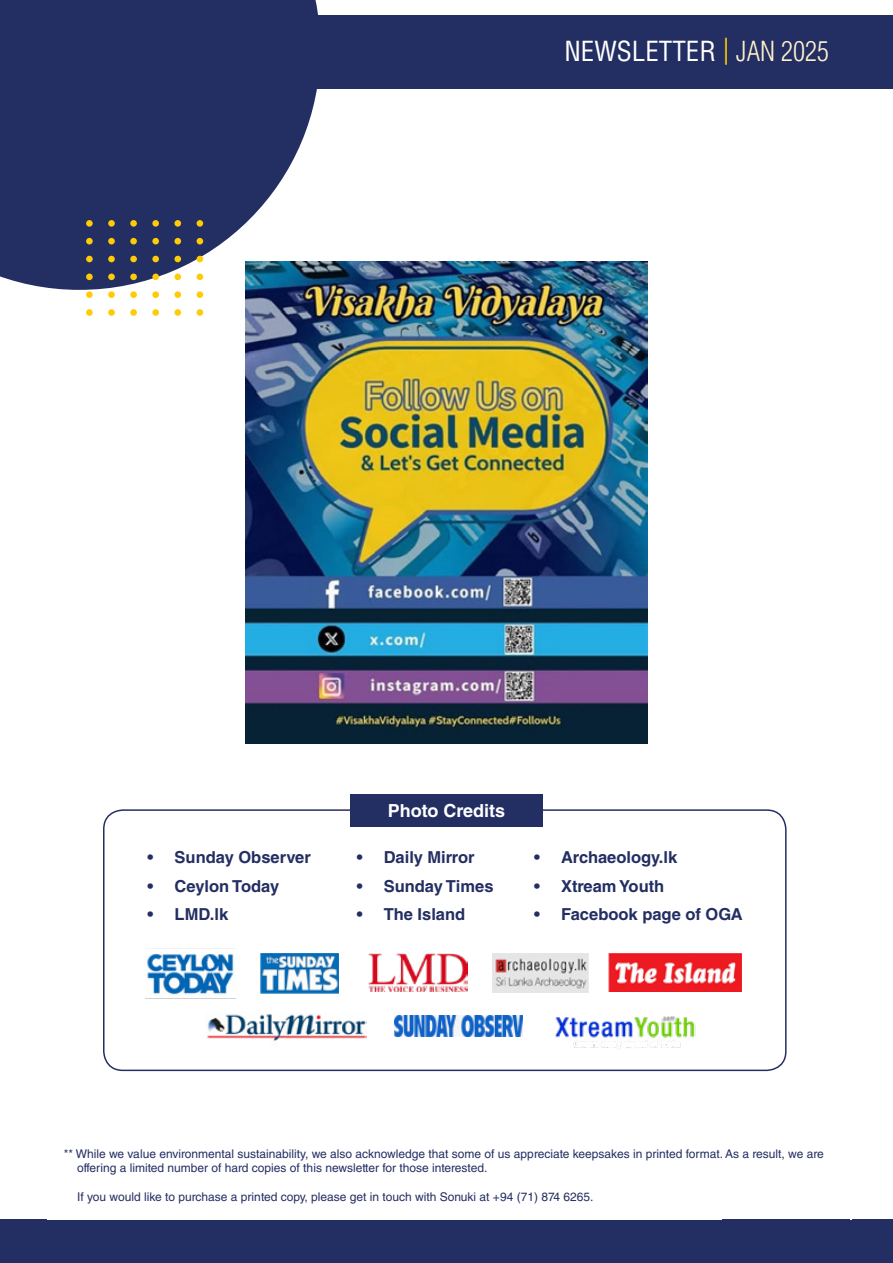
<style>
.page{position:relative;width:893px;height:1263px;background:#fff}
.page>*{position:absolute;margin:0;border:0;box-sizing:border-box;transform-origin:0 0}
.t1{font:condensed 27px "Helvetica LT Std";color:#fff}
.t2{font:700 18px "Helvetica LT Std";color:#fff}
.t3{font:700 16.5px "Helvetica LT Std";color:#232e62}
.t4{font:12px/14.4px "Helvetica LT Std";color:#232e62}
.s1{color:#ffcb05}
.s2{font-weight:300;color:#fff1d0}
</style>
<div class="page">
<svg style="left:0;top:0;width:320px;height:290px;fill:#232e62"></svg>
<div style="left:86px;top:309px;width:7px;height:7px;background:#ffcb05;border-radius:50%"></div>
<svg style="left:108px;top:309px;width:7px;height:7px"></svg>
<div style="left:130px;top:309px;width:7px;height:7px;background:#ffcb05;border-radius:50%"></div>
<div style="left:152px;top:309px;width:7px;height:7px;background:#ffcb05;border-radius:50%"></div>
<div style="left:174px;top:309px;width:7px;height:7px;background:#ffcb05;border-radius:50%"></div>
<div style="left:197px;top:309px;width:6px;height:7px;background:#ffcb05;border-radius:50%"></div>
<div style="left:86px;top:291px;width:7px;height:7px;background:#ffcb05;border-radius:50%"></div>
<div style="left:108px;top:291px;width:7px;height:7px;background:#ffcb05;border-radius:50%"></div>
<div style="left:130px;top:291px;width:7px;height:7px;background:#ffcb05;border-radius:50%"></div>
<div style="left:152px;top:291px;width:7px;height:7px;background:#ffcb05;border-radius:50%"></div>
<div style="left:174px;top:291px;width:7px;height:7px;background:#ffcb05;border-radius:50%"></div>
<div style="left:197px;top:291px;width:6px;height:7px;background:#ffcb05;border-radius:50%"></div>
<div style="left:86px;top:274px;width:7px;height:6px;background:#ffcb05;border-radius:50%"></div>
<div style="left:108px;top:274px;width:7px;height:6px;background:#ffcb05;border-radius:50%"></div>
<div style="left:130px;top:274px;width:7px;height:6px;background:#ffcb05;border-radius:50%"></div>
<div style="left:152px;top:274px;width:7px;height:6px;background:#ffcb05;border-radius:50%"></div>
<div style="left:174px;top:274px;width:7px;height:6px;background:#ffcb05;border-radius:50%"></div>
<svg style="left:197px;top:274px;width:6px;height:6px"></svg>
<div style="left:86px;top:256px;width:7px;height:6px;background:#ffcb05;border-radius:50%"></div>
<div style="left:108px;top:256px;width:7px;height:6px;background:#ffcb05;border-radius:50%"></div>
<div style="left:130px;top:256px;width:7px;height:6px;background:#ffcb05;border-radius:50%"></div>
<div style="left:152px;top:256px;width:7px;height:6px;background:#ffcb05;border-radius:50%"></div>
<div style="left:174px;top:256px;width:7px;height:6px;background:#ffcb05;border-radius:50%"></div>
<svg style="left:197px;top:256px;width:6px;height:6px"></svg>
<div style="left:86px;top:238px;width:7px;height:6px;background:#ffcb05;border-radius:50%"></div>
<div style="left:108px;top:238px;width:7px;height:6px;background:#ffcb05;border-radius:50%"></div>
<div style="left:130px;top:238px;width:7px;height:6px;background:#ffcb05;border-radius:50%"></div>
<div style="left:152px;top:238px;width:7px;height:6px;background:#ffcb05;border-radius:50%"></div>
<div style="left:174px;top:238px;width:7px;height:6px;background:#ffcb05;border-radius:50%"></div>
<svg style="left:197px;top:238px;width:6px;height:6px"></svg>
<div style="left:86px;top:220px;width:7px;height:7px;background:#ffcb05;border-radius:50%"></div>
<div style="left:108px;top:220px;width:7px;height:7px;background:#ffcb05;border-radius:50%"></div>
<div style="left:130px;top:220px;width:7px;height:7px;background:#ffcb05;border-radius:50%"></div>
<div style="left:152px;top:220px;width:7px;height:7px;background:#ffcb05;border-radius:50%"></div>
<div style="left:174px;top:220px;width:7px;height:7px;background:#ffcb05;border-radius:50%"></div>
<div style="left:197px;top:220px;width:6px;height:7px;background:#ffcb05;border-radius:50%"></div>
<div style="left:1px;top:15px;width:892px;height:74px;background:#232e62"></div>
<div style="left:1px;top:1219px;width:892px;height:44px;background:#232e62"></div>
<img style="left:245px;top:262px;width:403px;height:482px">
<img style="left:207px;top:1012px;width:160px;height:29px">
<img style="left:369px;top:954px;width:98px;height:38px">
<img style="left:146px;top:948px;width:89px;height:51px">
<img style="left:394px;top:1016px;width:128px;height:20px">
<img style="left:261px;top:953px;width:78px;height:40px">
<img style="left:609px;top:953px;width:133px;height:39px">
<img style="left:492px;top:953px;width:97px;height:39px">
<img style="left:555px;top:1016px;width:141px;height:33px">
<div style="left:103px;top:809px;width:684px;height:262px;border:2px solid #232e62;border-radius:19px"></div>
<div style="left:350px;top:795px;width:193px;height:32px;background:#232e62"></div>
<h1 class="t1" style="left:564px;top:34px;width:266px">NEWSLETTER <span class="s1">|</span> <span class="s2">JAN 2025</span></h1>
<h3 class="t3" style="left:148px;top:847px;width:165px">• Sunday Observer</h3>
<h3 class="t3" style="left:148px;top:876px;width:133px">• Ceylon Today</h3>
<h3 class="t3" style="left:148px;top:904px;width:82px">• LMD.lk</h3>
<h2 class="t2" style="left:388px;top:800px;width:119px">Photo Credits</h2>
<h3 class="t3" style="left:357px;top:847px;width:119px">• Daily Mirror</h3>
<h3 class="t3" style="left:357px;top:876px;width:138px">• Sunday Times</h3>
<h3 class="t3" style="left:357px;top:904px;width:110px">• The Island</h3>
<h3 class="t3" style="left:534px;top:847px;width:145px">• Archaeology.lk</h3>
<h3 class="t3" style="left:534px;top:876px;width:132px">• Xtream Youth</h3>
<h3 class="t3" style="left:534px;top:904px;width:210px">• Facebook page of OGA</h3>
<p class="t4" style="left:77px;top:1146px;width:748px;text-indent:-13px">** While we value environmental sustainability, we also acknowledge that some of us appreciate keepsakes in printed format. As a result, we are offering a limited number of hard copies of this newsletter for those interested.</p>
<p class="t4" style="left:77px;top:1189px;width:518px">If you would like to purchase a printed copy, please get in touch with Sonuki at +94 (71) 874 6265.</p>
</div>
